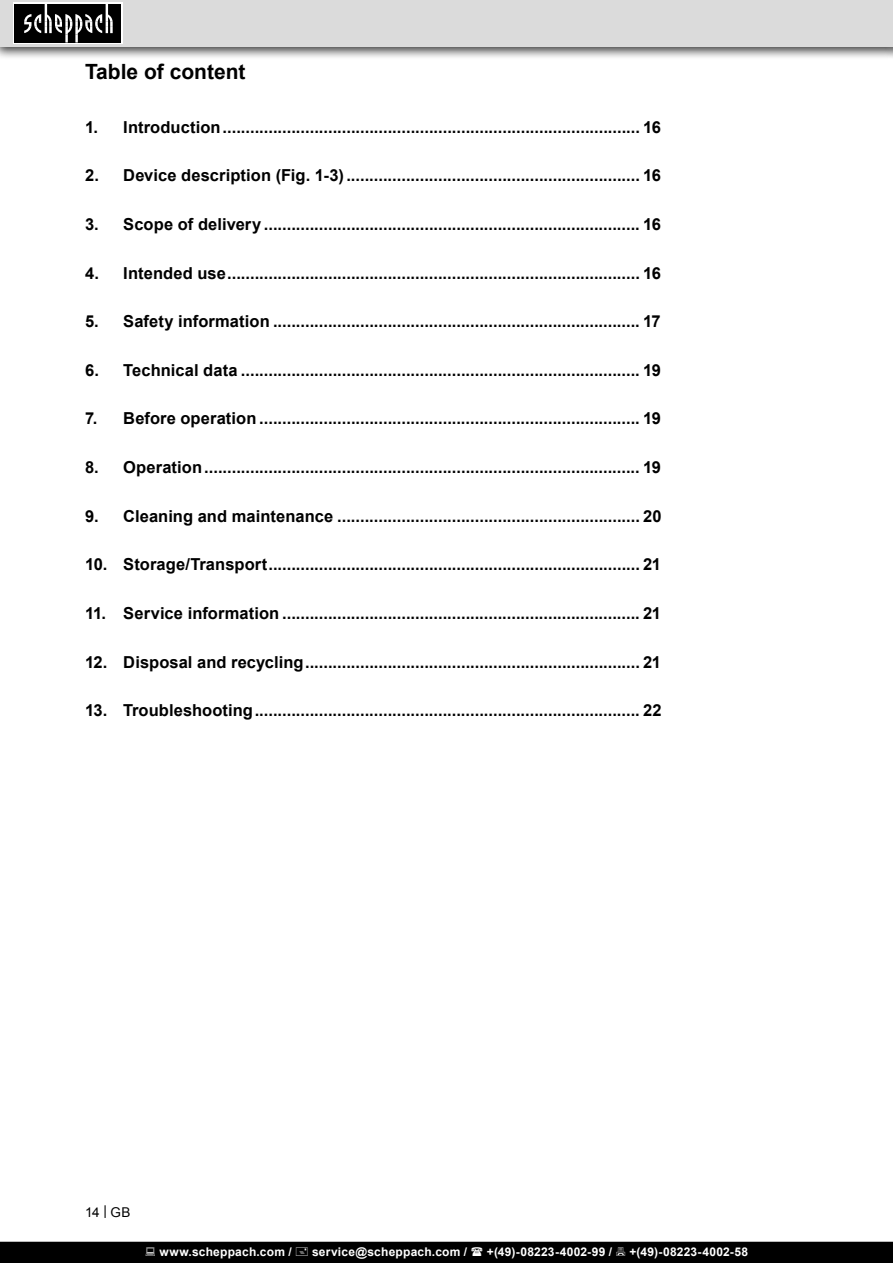
<style>
.page{position:relative;width:893px;height:1263px;background:#fff}
.page>*{position:absolute;margin:0;border:0;box-sizing:border-box;transform-origin:0 0}
.Indextitel{font:700 21px "Arial";color:#000}
.t1{font:700 16.5px "Arial";letter-spacing:.005em;color:#000}
.t2{font:13.5px "Arial";color:#000}
.t3{font:700 12px "Arial";letter-spacing:.02em;color:#fff}
</style>
<div class="page">
<div style="left:0;top:0;width:893px;height:60px;background:#000;opacity:.75"></div>
<div style="left:0;top:0;width:893px;height:46px;background:#dbdbdb"></div>
<svg style="left:13px;top:2px;width:109px;height:42px"></svg>
<div style="left:14px;top:4px;width:107px;height:38px;background:#000"></div>
<svg style="left:24px;top:4px;width:89px;height:38px"></svg>
<div style="left:0;top:1242px;width:893px;height:21px;background:#000"></div>
<p class="Indextitel" style="left:85px;top:58px;width:162px">Table of content</p>
<p class="t1" style="left:85px;top:116px;width:577px">1. Introduction........................................................................................... 16</p>
<p class="t1" style="left:85px;top:165px;width:577px">2. Device description (Fig. 1-3)................................................................ 16</p>
<p class="t1" style="left:85px;top:213px;width:577px">3. Scope of delivery .................................................................................. 16</p>
<p class="t1" style="left:85px;top:262px;width:577px">4. Intended use.......................................................................................... 16</p>
<p class="t1" style="left:85px;top:310px;width:577px">5. Safety information ................................................................................ 17</p>
<p class="t1" style="left:85px;top:359px;width:577px">6. Technical data ....................................................................................... 19</p>
<p class="t1" style="left:85px;top:408px;width:577px">7. Before operation ................................................................................... 19</p>
<p class="t1" style="left:85px;top:456px;width:577px">8. Operation............................................................................................... 19</p>
<p class="t1" style="left:85px;top:505px;width:578px">9. Cleaning and maintenance .................................................................. 20</p>
<p class="t1" style="left:85px;top:553px;width:578px">10. Storage/Transport................................................................................. 21</p>
<p class="t1" style="left:85px;top:602px;width:578px">11. Service information .............................................................................. 21</p>
<p class="t1" style="left:85px;top:651px;width:578px">12. Disposal and recycling......................................................................... 21</p>
<p class="t1" style="left:85px;top:699px;width:578px">13. Troubleshooting.................................................................................... 22</p>
<p class="t2" style="left:85px;top:1203px;width:47px">14 | GB</p>
<p class="t3" style="left:159px;top:1244px;width:134px">www.scheppach.com /</p>
<p class="t3" style="left:312px;top:1244px;width:157px">service@scheppach.com /</p>
<p class="t3" style="left:487px;top:1244px;width:127px">+(49)-08223-4002-99 /</p>
<p class="t3" style="left:629px;top:1244px;width:120px">+(49)-08223-4002-58</p>
</div>
